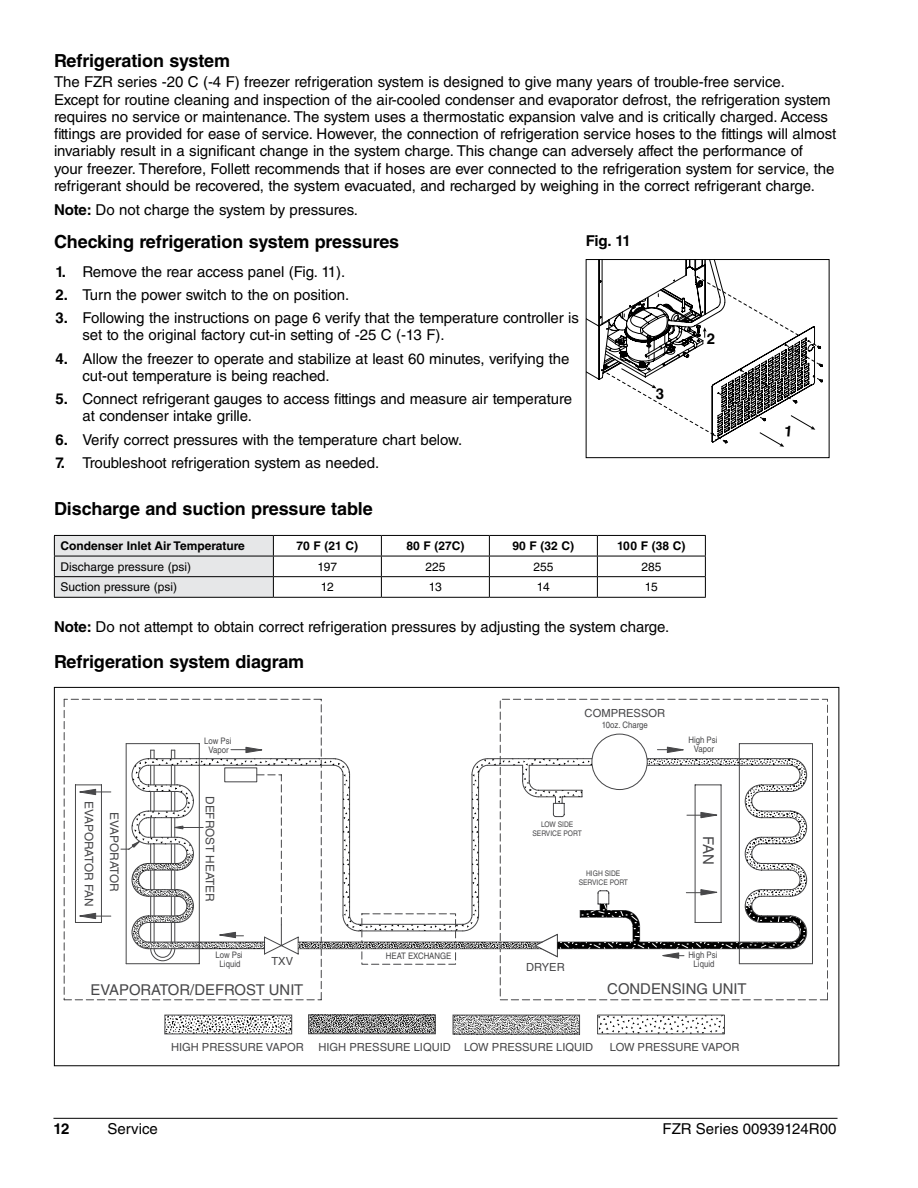
<style>
.page{position:relative;width:918px;height:1188px;background:#fff}
.page>*{position:absolute;margin:0;border:0;box-sizing:border-box;transform-origin:0 0}
.t1{font:700 18px "Helvetica LT Std";letter-spacing:-.005em;color:#000}
.t2{font:15px/17.2px "Helvetica LT Std";letter-spacing:-.005em;color:#000}
.t3{font:700 15px "Helvetica LT Std";letter-spacing:-.035em;color:#000}
.t4{font:14.85px "Helvetica LT Std";color:#474749}
.t5{font:12px "Helvetica LT Std";color:#000}
.t6{font:700 12px "Helvetica LT Std";color:#000}
.t7{font:11.85px "Helvetica LT Std";color:#474749}
.t8{font:11.25px "Helvetica LT Std";color:#474749}
.t9{font:9px/9px "Helvetica LT Std";color:#474749;text-align:center;scale:.87 1}
.t10{font:7.65px/9.3px "Helvetica LT Std";color:#474749;text-align:center;scale:.87 1}
.s1{font-weight:700}
</style>
<div class="page">
<hr style="left:53px;top:1118px;width:785px;height:1px;background:#000">
<hr style="left:273px;top:535px;width:108px;height:1px;background:#000">
<hr style="left:381px;top:535px;width:108px;height:1px;background:#000">
<hr style="left:489px;top:535px;width:108px;height:1px;background:#000">
<hr style="left:597px;top:535px;width:109px;height:1px;background:#000">
<hr style="left:273px;top:556px;width:108px;height:1px;background:#000">
<hr style="left:381px;top:556px;width:108px;height:1px;background:#000">
<hr style="left:489px;top:556px;width:108px;height:1px;background:#000">
<hr style="left:597px;top:556px;width:109px;height:1px;background:#000">
<hr style="left:273px;top:576px;width:108px;height:1px;background:#000">
<svg style="left:54px;top:535px;width:220px;height:62px;background:#d8d9da"></svg>
<hr style="left:381px;top:576px;width:108px;height:1px;background:#000">
<svg style="left:381px;top:536px;width:1px;height:61px"></svg>
<hr style="left:489px;top:576px;width:108px;height:1px;background:#000">
<svg style="left:489px;top:536px;width:1px;height:61px"></svg>
<hr style="left:597px;top:576px;width:109px;height:1px;background:#000">
<svg style="left:597px;top:536px;width:1px;height:61px"></svg>
<svg style="left:705px;top:536px;width:1px;height:61px"></svg>
<hr style="left:54px;top:597px;width:219px;height:1px;background:#000">
<hr style="left:273px;top:597px;width:108px;height:1px;background:#000">
<hr style="left:381px;top:597px;width:108px;height:1px;background:#000">
<hr style="left:489px;top:597px;width:108px;height:1px;background:#000">
<hr style="left:597px;top:597px;width:109px;height:1px;background:#000">
<svg style="left:807px;top:743px;width:6px;height:221px"></svg>
<svg style="left:164px;top:1014px;width:128px;height:21px"></svg>
<svg style="left:599px;top:1017px;width:124px;height:15px"></svg>
<div style="left:597px;top:1015px;width:128px;height:19px;border:1px solid #474749"></div>
<svg style="left:453px;top:1015px;width:127px;height:19px;background:#a6a6a6"></svg>
<svg style="left:310px;top:1017px;width:124px;height:15px;background:#888"></svg>
<div style="left:308px;top:1015px;width:128px;height:19px;border:1px solid #474749"></div>
<svg style="left:64px;top:699px;width:743px;height:301px"></svg>
<div style="left:586px;top:259px;width:244px;height:199px;border:1px solid #000"></div>
<svg style="left:586px;top:260px;width:237px;height:187px"></svg>
<p class="t1" style="left:54px;top:50px;width:178px">Refrigeration system</p>
<p class="t2" style="left:54px;top:73px;width:784px">The FZR series -20 C (-4 F) freezer refrigeration system is designed to give many years of trouble-free service.<br>Except for routine cleaning and inspection of the air-cooled condenser and evaporator defrost, the refrigeration system requires no service or maintenance. The system uses a thermostatic expansion valve and is critically charged. Access fittings are provided for ease of service. However, the connection of refrigeration service hoses to the fittings will almost invariably result in a significant change in the system charge. This change can adversely affect the performance of<br>your freezer. Therefore, Follett recommends that if hoses are ever connected to the refrigeration system for service, the refrigerant should be recovered, the system evacuated, and recharged by weighing in the correct refrigerant charge.</p>
<p class="t2" style="left:54px;top:201px;width:306px"><span class="s1">Note:</span> Do not charge the system by pressures.</p>
<p class="t1" style="left:54px;top:231px;width:347px">Checking refrigeration system pressures</p>
<p class="t3" style="left:586px;top:231px;width:47px">Fig. 11</p>
<p class="t2" style="left:56px;top:263px;width:291px"><span class="s1">1.</span> Remove the rear access panel (Fig. 11).</p>
<p class="t2" style="left:56px;top:286px;width:295px"><span class="s1">2.</span> Turn the power switch to the on position.</p>
<p class="t2" style="left:83px;top:309px;width:498px;text-indent:-27px"><span class="s1">3.</span> Following the instructions on page 6 verify that the temperature controller is set to the original factory cut-in setting of -25 C (-13 F).</p>
<p class="t2" style="left:83px;top:350px;width:488px;text-indent:-27px"><span class="s1">4.</span> Allow the freezer to operate and stabilize at least 60 minutes, verifying the cut-out temperature is being reached.</p>
<p class="t2" style="left:83px;top:390px;width:491px;text-indent:-27px"><span class="s1">5.</span> Connect refrigerant gauges to access fittings and measure air temperature at condenser intake grille.</p>
<p class="t2" style="left:56px;top:431px;width:408px"><span class="s1">6.</span> Verify correct pressures with the temperature chart below.</p>
<p class="t2" style="left:56px;top:454px;width:325px"><span class="s1">7.</span> Troubleshoot refrigeration system as needed.</p>
<p class="t1" style="left:54px;top:498px;width:320px">Discharge and suction pressure table</p>
<p class="t6" style="left:60px;top:539px;width:186px">Condenser Inlet Air Temperature</p>
<p class="t6" style="left:297px;top:539px;width:63px">70 F (21 C)</p>
<p class="t6" style="left:406px;top:539px;width:60px">80 F (27C)</p>
<p class="t6" style="left:513px;top:539px;width:63px">90 F (32 C)</p>
<p class="t6" style="left:617px;top:539px;width:70px">100 F (38 C)</p>
<p class="t5" style="left:60px;top:560px;width:132px">Discharge pressure (psi)</p>
<p class="t5" style="left:318px;top:560px;width:21px">197</p>
<p class="t5" style="left:425px;top:560px;width:22px">225</p>
<p class="t5" style="left:533px;top:560px;width:22px">255</p>
<p class="t5" style="left:641px;top:560px;width:22px">285</p>
<p class="t5" style="left:60px;top:580px;width:118px">Suction pressure (psi)</p>
<p class="t5" style="left:321px;top:580px;width:14px">12</p>
<p class="t5" style="left:429px;top:580px;width:14px">13</p>
<p class="t5" style="left:537px;top:580px;width:14px">14</p>
<p class="t5" style="left:645px;top:580px;width:14px">15</p>
<p class="t2" style="left:54px;top:618px;width:617px"><span class="s1">Note:</span> Do not attempt to obtain correct refrigeration pressures by adjusting the system charge.</p>
<p class="t1" style="left:54px;top:651px;width:252px">Refrigeration system diagram</p>
<p class="t3" style="left:707px;top:330px;width:10px">2</p>
<p class="t3" style="left:656px;top:384px;width:10px">3</p>
<p class="t8" style="left:585px;top:707px;width:82px">COMPRESSOR</p>
<p class="t7" style="left:96px;top:801px;width:107px;rotate:90deg">EVAPORATOR FAN</p>
<p class="t7" style="left:121px;top:812px;width:81px;rotate:90deg">EVAPORATOR</p>
<p class="t9" style="left:204px;top:736px;width:33px">Low Psi<br>Vapor</p>
<p class="t7" style="left:217px;top:796px;width:107px;rotate:90deg">DEFROST HEATER</p>
<p class="t9" style="left:215px;top:950px;width:33px">Low Psi<br>Liquid</p>
<p class="t8" style="left:271px;top:955px;width:23px">TXV</p>
<p class="t9" style="left:386px;top:951px;width:77px">HEAT EXCHANGE</p>
<p class="t9" style="left:602px;top:720px;width:54px">10oz. Charge</p>
<p class="t10" style="left:532px;top:820px;width:58px">LOW SIDE<br>SERVICE PORT</p>
<p class="t10" style="left:579px;top:869px;width:58px">HIGH SIDE<br>SERVICE PORT</p>
<p class="t8" style="left:526px;top:961px;width:40px">DRYER</p>
<p class="t9" style="left:688px;top:736px;width:35px">High Psi<br>Vapor</p>
<p class="t4" style="left:717px;top:836px;width:30px;rotate:90deg">FAN</p>
<p class="t9" style="left:688px;top:950px;width:35px">High Psi<br>Liquid</p>
<p class="t4" style="left:91px;top:981px;width:214px">EVAPORATOR/DEFROST UNIT</p>
<p class="t4" style="left:607px;top:980px;width:141px">CONDENSING UNIT</p>
<p class="t8" style="left:171px;top:1040px;width:134px">HIGH PRESSURE VAPOR</p>
<p class="t8" style="left:318px;top:1040px;width:276px">HIGH PRESSURE LIQUID LOW PRESSURE LIQUID</p>
<p class="t8" style="left:610px;top:1040px;width:131px">LOW PRESSURE VAPOR</p>
<p class="t3" style="left:53px;top:1119px;width:18px">12</p>
<p class="t2" style="left:107px;top:1120px;width:52px">Service</p>
<p class="t2" style="left:663px;top:1120px;width:175px">FZR Series 00939124R00</p>
</div>
